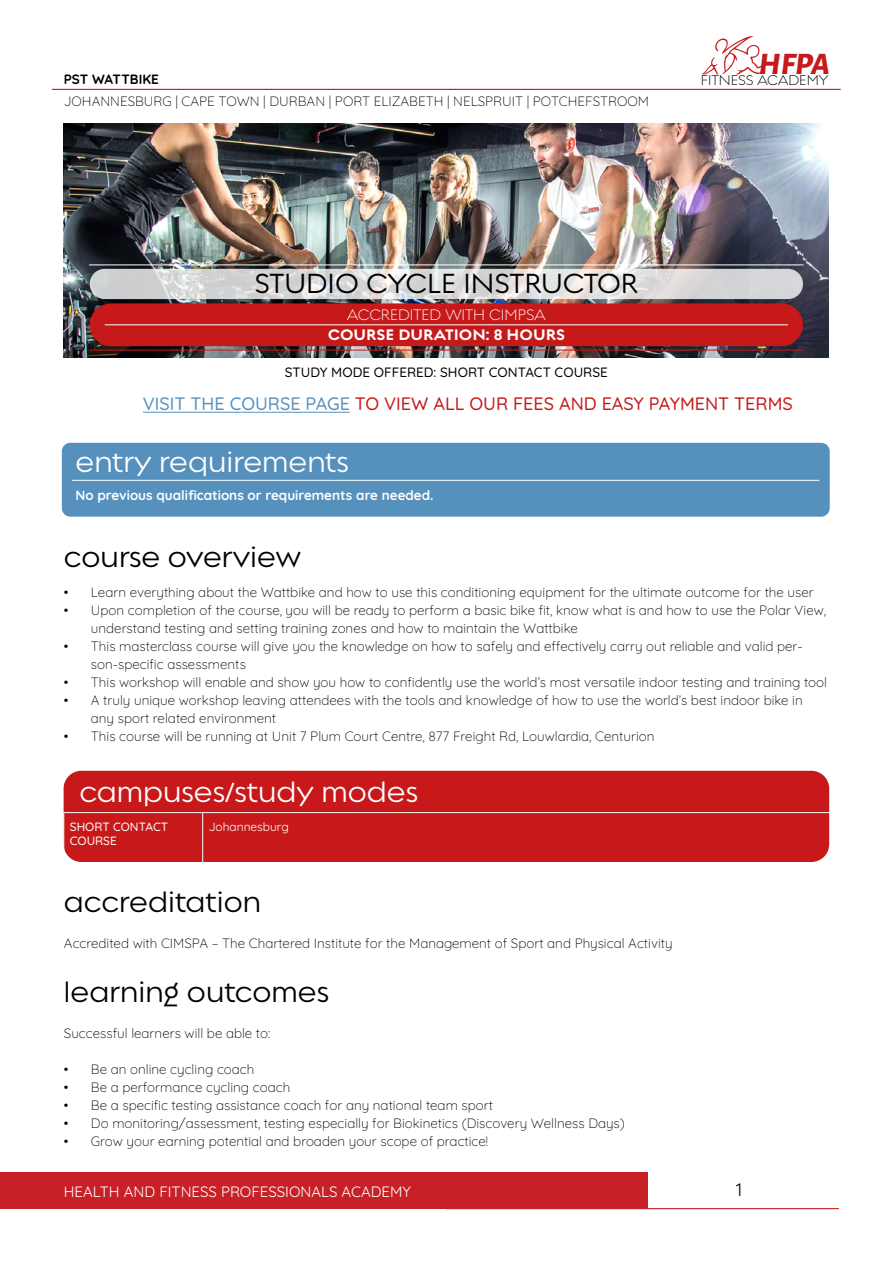
<style>
.page{position:relative;width:893px;height:1263px;background:#fff}
.page>*{position:absolute;margin:0;border:0;box-sizing:border-box;transform-origin:0 0}
.t1{font:italic 800 31.5px "Alegreya Sans SC";color:#c71919}
.t2{font:500 30px "Regulator Nova";color:#000}
.t3{font:500 30px "Regulator Nova";color:#fff}
.t4{font:500 18px "Quicksand";color:#c71919}
.t5{font:18px "Quicksand";color:#000}
.t6{font:700 16.5px "Regulator Nova";color:#fff}
.t7{font:300 16.5px "Regulator Nova";color:#fff}
.t8{font:300 15.3px "Regulator Nova";color:#000}
.t9{font:15px "Quicksand";color:#fff}
.t10{font:300 13.5px/18px "Quicksand";color:#000}
.t11{font:700 13.5px "Quicksand";color:#fff}
.t12{font:500 13.5px "Quicksand";color:#000}
.t13{font:700 13.5px "Quicksand";color:#000}
.t14{font:500 12px/14.4px "Quicksand";color:#fff}
.t15{font:12px "Quicksand";color:#fff}
.s1{color:#5690bc}
</style>
<div class="page">
<hr style="left:446px;top:1208px;width:393px;height:1px;background:#c72127">
<div style="left:0;top:1172px;width:647px;height:37px;background:#c72127"></div>
<hr style="left:52px;top:89px;width:789px;height:1px;background:#c71919">
<svg style="left:702px;top:36px;width:63px;height:38px"></svg>
<img style="left:64px;top:124px;width:765px;height:233px">
<div style="left:90px;top:303px;width:713px;height:43px;background:#c71919;border-radius:21px"></div>
<hr style="left:90px;top:350px;width:713px;height:1px;background:#c71919">
<hr style="left:105px;top:324px;width:683px;height:1px;background:#fff">
<hr style="left:89px;top:265px;width:714px;height:1px;background:#fff">
<svg style="left:90px;top:269px;width:713px;height:30px;fill:#d7d7d8"></svg>
<hr style="left:143px;top:412px;width:207px;height:1px;background:#5690bc">
<div style="left:62px;top:443px;width:768px;height:74px;background:#5690bc;border-radius:9px"></div>
<hr style="left:72px;top:480px;width:747px;height:1px;background:#fff">
<div style="left:64px;top:771px;width:764px;height:90px;background:#c71919;border-radius:17px"></div>
<div style="left:64px;top:771px;width:765px;height:91px;border:2px solid #c71919;border-radius:17px"></div>
<hr style="left:64px;top:812px;width:139px;height:1px;background:#fff">
<hr style="left:64px;top:813px;width:1px;height:54px;background:#fff">
<hr style="left:203px;top:812px;width:628px;height:1px;background:#fff">
<hr style="left:202px;top:813px;width:1px;height:54px;background:#fff">
<p class="t13" style="left:64px;top:69px;width:97px">PST WATTBIKE</p>
<p class="t10" style="left:64px;top:90px;width:587px">JOHANNESBURG | CAPE TOWN | DURBAN | PORT ELIZABETH | NELSPRUIT | POTCHEFSTROOM</p>
<h1 class="t1" style="left:759px;top:40px;width:73px">HFPA</h1>
<p class="t8" style="left:701px;top:72px;width:129px">FITNESS ACADEMY</p>
<h2 class="t2" style="left:254px;top:267px;width:385px">STUDIO CYCLE INSTRUCTOR</h2>
<p class="t7" style="left:347px;top:306px;width:200px">ACCREDITED WITH CIMPSA</p>
<p class="t6" style="left:328px;top:325px;width:239px">COURSE DURATION: 8 HOURS</p>
<p class="t12" style="left:285px;top:362px;width:324px">STUDY MODE OFFERED: SHORT CONTACT COURSE</p>
<h3 class="t4" style="left:143px;top:390px;width:651px"><span class="s1">VISIT THE COURSE PAGE</span> TO VIEW ALL OUR FEES AND EASY PAYMENT TERMS</h3>
<h2 class="t3" style="left:76px;top:446px;width:275px">entry requirements</h2>
<p class="t11" style="left:76px;top:485px;width:360px">No previous qualifications or requirements are needed.</p>
<h2 class="t2" style="left:64px;top:541px;width:239px">course overview</h2>
<p class="t10" style="left:64px;top:582px;width:751px">• Learn everything about the Wattbike and how to use this conditioning equipment for the ultimate outcome for the user</p>
<p class="t10" style="left:91px;top:600px;width:737px;text-indent:-27px">• Upon completion of the course, you will be ready to perform a basic bike fit, know what is and how to use the Polar View, understand testing and setting training zones and how to maintain the Wattbike</p>
<p class="t10" style="left:91px;top:636px;width:713px;text-indent:-27px">• This masterclass course will give you the knowledge on how to safely and effectively carry out reliable and valid per&shy;son-specific assessments</p>
<p class="t10" style="left:64px;top:672px;width:765px">• This workshop will enable and show you how to confidently use the world’s most versatile indoor testing and training tool</p>
<p class="t10" style="left:91px;top:690px;width:713px;text-indent:-27px">• A truly unique workshop leaving attendees with the tools and knowledge of how to use the world’s best indoor bike in any sport related environment</p>
<p class="t10" style="left:64px;top:726px;width:592px">• This course will be running at Unit 7 Plum Court Centre, 877 Freight Rd, Louwlardia, Centurion</p>
<h2 class="t3" style="left:79px;top:776px;width:340px">campuses/study modes</h2>
<p class="t14" style="left:70px;top:818px;width:100px">SHORT CONTACT<br>COURSE</p>
<p class="t15" style="left:209px;top:817px;width:82px">Johannesburg</p>
<h2 class="t2" style="left:64px;top:886px;width:199px">accreditation</h2>
<p class="t10" style="left:64px;top:933px;width:610px">Accredited with CIMSPA – The Chartered Institute for the Management of Sport and Physical Activity</p>
<h2 class="t2" style="left:64px;top:976px;width:267px">learning outcomes</h2>
<p class="t10" style="left:64px;top:1023px;width:208px">Successful learners will be able to:</p>
<p class="t10" style="left:64px;top:1059px;width:192px">• Be an online cycling coach</p>
<p class="t10" style="left:64px;top:1077px;width:228px">• Be a performance cycling coach</p>
<p class="t10" style="left:64px;top:1095px;width:431px">• Be a specific testing assistance coach for any national team sport</p>
<p class="t10" style="left:64px;top:1113px;width:562px">• Do monitoring/assessment, testing especially for Biokinetics (Discovery Wellness Days)</p>
<p class="t10" style="left:64px;top:1131px;width:426px">• Grow your earning potential and broaden your scope of practice!</p>
<p class="t9" style="left:64px;top:1180px;width:349px">HEALTH AND FITNESS PROFESSIONALS ACADEMY</p>
<h3 class="t5" style="left:736px;top:1175px;width:7px">1</h3>
</div>
